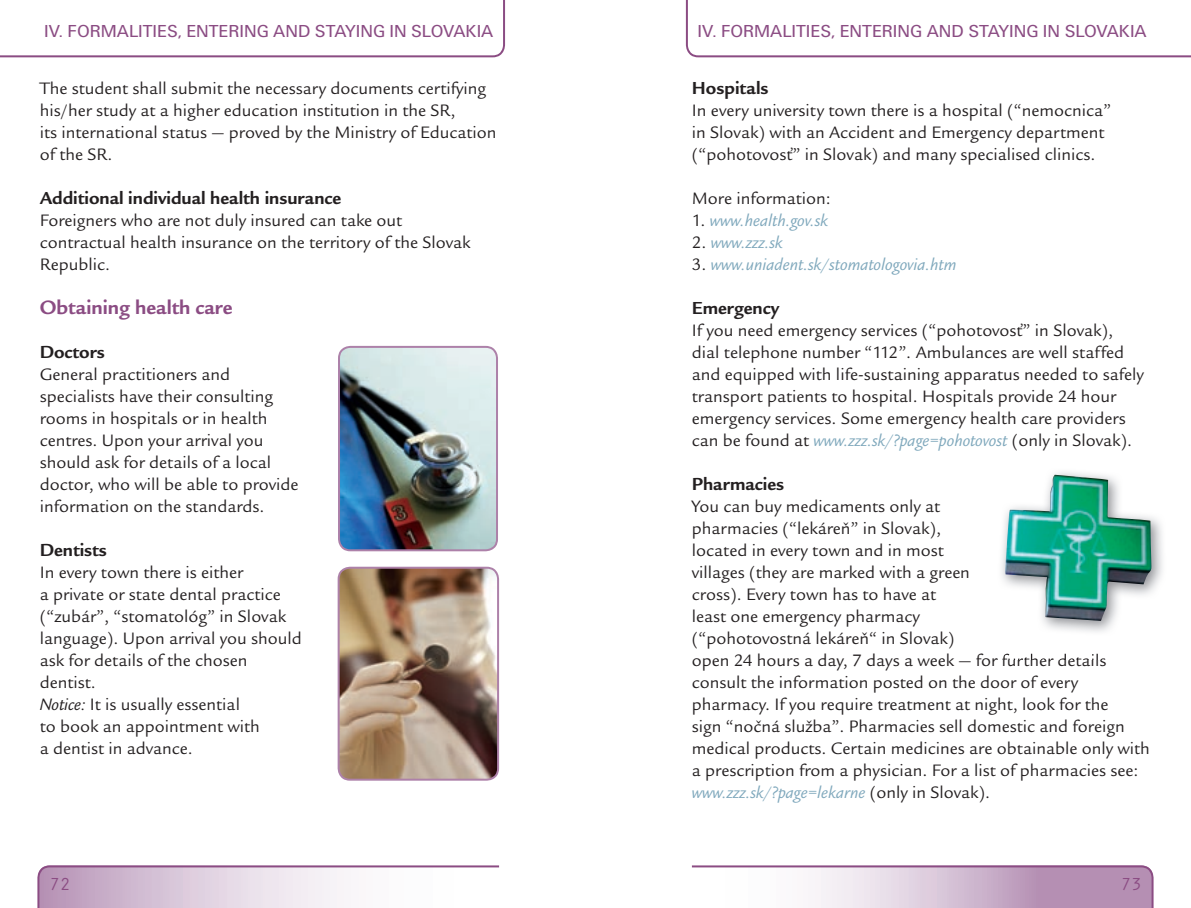
<style>
.page{position:relative;width:1191px;height:908px;background:#fff}
.page>*{position:absolute;margin:0;border:0;box-sizing:border-box;transform-origin:0 0}
.t1{font:700 20px "Legacy San Itc TEE";color:#8b4c83}
.t2{font:18px/22px "Legacy San Itc TEE";color:#231f20}
.t3{font:18px "Unitus TEE";color:#8b4c83}
.t4{font:italic 18px "Legacy San Itc TEE";color:#7fa8bc}
.t5{font:18px "Orator Std";color:#8b4c83}
.s1{font-weight:700}
.s2{font-style:italic}
.s3{font-style:normal;color:#231f20}
.s4{font-style:italic;color:#7fa8bc}
</style>
<div class="page">
<svg style="left:0;top:0;width:505px;height:57px"></svg>
<svg style="left:37px;top:865px;width:462px;height:42px"></svg>
<svg style="left:692px;top:865px;width:461px;height:42px"></svg>
<svg style="left:686px;top:0;width:505px;height:57px"></svg>
<img style="left:338px;top:346px;width:160px;height:205px">
<img style="left:337px;top:566px;width:162px;height:214px">
<img style="left:1001px;top:472px;width:162px;height:160px">
<img style="left:997px;top:653px;width:108px;height:6px">
<img style="left:1005px;top:474px;width:146px;height:146px">
<p class="t3" style="left:44px;top:21px;width:451px">IV. FORMALITIES, ENTERING AND STAYING IN SLOVAKIA</p>
<p class="t3" style="left:697px;top:21px;width:451px">IV. FORMALITIES, ENTERING AND STAYING IN SLOVAKIA</p>
<p class="t2" style="left:40px;top:77px;width:458px">The student shall submit the necessary documents certifying his/her study at a higher education institution in the SR,<br>its international status — proved by the Ministry of Education of the SR.</p>
<p class="t2" style="left:40px;top:187px;width:432px"><span class="s1">Additional individual health insurance<br></span>Foreigners who are not duly insured can take out contractual health insurance on the territory of the Slovak Republic.</p>
<p class="t1" style="left:40px;top:294px;width:194px">Obtaining health care</p>
<p class="t2" style="left:40px;top:341px;width:260px"><span class="s1">Doctors<br></span>General practitioners and specialists have their consulting rooms in hospitals or in health centres. Upon your arrival you should ask for details of a local doctor, who will be able to provide information on the standards.</p>
<p class="t2" style="left:40px;top:539px;width:264px"><span class="s1">Dentists<br></span>In every town there is either<br>a private or state dental practice (“zubár”, “stomatológ” in Slovak language). Upon arrival you should ask for details of the chosen dentist.<br><span class="s2">Notice:</span> It is usually essential<br>to book an appointment with<br>a dentist in advance.</p>
<p class="t2" style="left:692px;top:77px;width:421px"><span class="s1">Hospitals<br></span>In every university town there is a hospital (“nemocnica” in Slovak) with an Accident and Emergency department (“pohotovosť” in Slovak) and many specialised clinics.</p>
<p class="t2" style="left:692px;top:187px;width:140px">More information:</p>
<p class="t4" style="left:692px;top:210px;width:138px"><span class="s3">1.</span> www.health.gov.sk</p>
<p class="t4" style="left:692px;top:232px;width:92px"><span class="s3">2.</span> www.zzz.sk</p>
<p class="t4" style="left:692px;top:254px;width:266px"><span class="s3">3.</span> www.uniadent.sk/stomatologovia.htm</p>
<p class="t2" style="left:692px;top:297px;width:453px"><span class="s1">Emergency<br></span>If you need emergency services (“pohotovosť” in Slovak), dial telephone number “112”. Ambulances are well staffed and equipped with life‑sustaining apparatus needed to safely transport patients to hospital. Hospitals provide 24 hour emergency services. Some emergency health care providers can be found at <span class="s4">www.zzz.sk/?page=pohotovost</span> (only in Slovak).</p>
<p class="t2" style="left:692px;top:473px;width:459px"><span class="s1">Pharmacies<br></span>You can buy medicaments only at<br>pharmacies (“lekáreň” in Slovak),<br>located in every town and in most<br>villages (they are marked with a green<br>cross). Every town has to have at<br>least one emergency pharmacy<br>(“pohotovostná lekáreň“ in Slovak)<br>open 24 hours a day, 7 days a week — for further details consult the information posted on the door of every pharmacy. If you require treatment at night, look for the<br>sign “nočná služba”. Pharmacies sell domestic and foreign medical products. Certain medicines are obtainable only with a prescription from a physician. For a list of pharmacies see: <span class="s4">www.zzz.sk/?page=lekarne</span> (only in Slovak).</p>
<p class="t5" style="left:49px;top:870px;width:23px">72</p>
<p class="t5" style="left:1120px;top:870px;width:23px">73</p>
</div>
